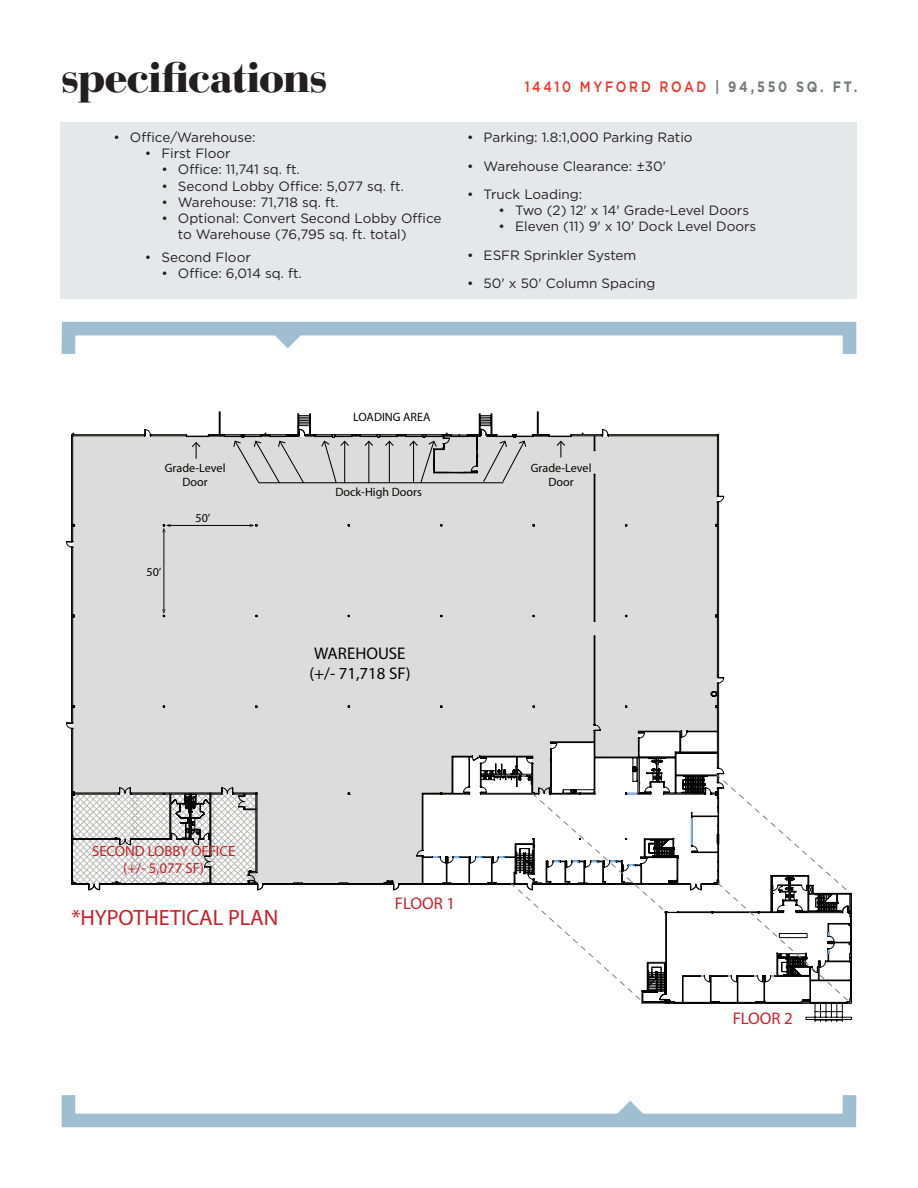
<style>
.page{position:relative;width:918px;height:1188px;background:#fff}
.page>*{position:absolute;margin:0;border:0;box-sizing:border-box;transform-origin:0 0}
.t1{font:900 42px "Bauer Bodoni Std";letter-spacing:-.035em;color:#231f20}
.t2{font:22.2px "Myriad Pro";color:#c82026}
.t3{font:16.95px/20.2px "Myriad Pro";color:#040503}
.t4{font:16.95px "Myriad Pro";color:#c82026}
.t5{font:500 15px "Gotham";letter-spacing:.21em;color:#ef3024;scale:.84 1}
.t6{font:14.85px/17.7px "Myriad Pro";color:#c82026;text-align:center}
.t7{font:13.5px/16.2px "Gotham";color:#231f20}
.t8{font:12.15px/14.5px "Myriad Pro";color:#040503;text-align:center}
.s1{font-weight:700;color:#76787b}
</style>
<div class="page">
<div style="left:61px;top:122px;width:796px;height:176px;background:#e6e7e9"></div>
<svg style="left:66px;top:432px;width:639px;height:425px"></svg>
<svg style="left:88px;top:429px;width:591px;height:461px"></svg>
<svg style="left:805px;top:1004px;width:47px;height:18px"></svg>
<svg style="left:162px;top:435px;width:690px;height:569px"></svg>
<div style="left:62px;top:322px;width:794px;height:39px;border:14px solid #a0bed1"></div>
<svg style="left:275px;top:323px;width:26px;height:25px"></svg>
<div style="left:62px;top:1088px;width:794px;height:39px;border:14px solid #a0bed1"></div>
<svg style="left:617px;top:1101px;width:26px;height:25px"></svg>
<h1 class="t1" style="left:61px;top:51px;width:269px">specifications</h1>
<p class="t7" style="left:113px;top:129px;width:144px">• Office/Warehouse:</p>
<p class="t7" style="left:145px;top:145px;width:87px">• First Floor</p>
<p class="t7" style="left:161px;top:161px;width:140px">• Office: 11,741 sq. ft.</p>
<p class="t7" style="left:161px;top:177px;width:244px">• Second Lobby Office: 5,077 sq. ft.</p>
<p class="t7" style="left:161px;top:194px;width:179px">• Warehouse: 71,718 sq. ft.</p>
<p class="t7" style="left:178px;top:210px;width:265px;text-indent:-16px">• Optional: Convert Second Lobby Office to Warehouse (76,795 sq. ft. total)</p>
<p class="t7" style="left:145px;top:249px;width:108px">• Second Floor</p>
<p class="t7" style="left:161px;top:265px;width:142px">• Office: 6,014 sq. ft.</p>
<p class="t5" style="left:525px;top:76px;width:397px">14410 MYFORD ROAD <span class="s1">| 94,550 SQ. FT.</span></p>
<p class="t7" style="left:467px;top:129px;width:227px">• Parking: 1.8:1,000 Parking Ratio</p>
<p class="t7" style="left:467px;top:157px;width:200px">• Warehouse Clearance: ±30'</p>
<p class="t7" style="left:467px;top:186px;width:117px">• Truck Loading:</p>
<p class="t7" style="left:499px;top:202px;width:252px">• Two (2) 12' x 14' Grade-Level Doors</p>
<p class="t7" style="left:499px;top:218px;width:259px">• Eleven (11) 9' x 10' Dock Level Doors</p>
<p class="t7" style="left:467px;top:247px;width:171px">• ESFR Sprinkler System</p>
<p class="t7" style="left:467px;top:275px;width:190px">• 50' x 50' Column Spacing</p>
<p class="t8" style="left:165px;top:460px;width:62px">Grade-Level<br>Door</p>
<p class="t8" style="left:147px;top:565px;width:16px">50’</p>
<p class="t8" style="left:196px;top:511px;width:16px">50’</p>
<p class="t8" style="left:353px;top:410px;width:79px">LOADING AREA</p>
<p class="t8" style="left:336px;top:484px;width:88px">Dock-High Doors</p>
<p class="t3" style="left:309px;top:642px;width:103px">WAREHOUSE (+/- 71,718 SF)</p>
<p class="t8" style="left:531px;top:460px;width:62px">Grade-Level<br>Door</p>
<p class="t6" style="left:92px;top:841px;width:145px">SECOND LOBBY OFFICE (+/- 5,077 SF)</p>
<h2 class="t2" style="left:71px;top:903px;width:208px">*HYPOTHETICAL PLAN</h2>
<p class="t4" style="left:395px;top:893px;width:62px">FLOOR 1</p>
<p class="t4" style="left:733px;top:1008px;width:62px">FLOOR 2</p>
</div>
